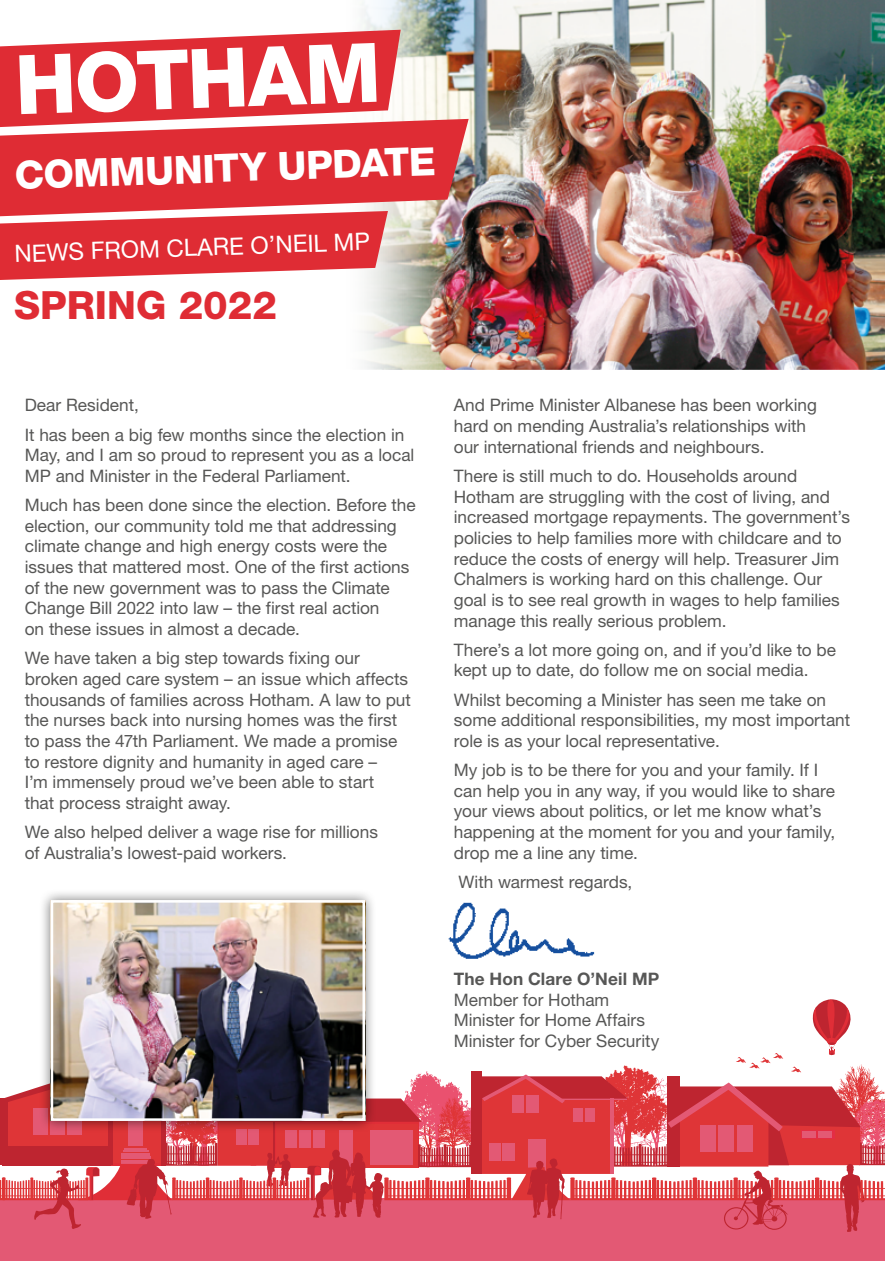
<style>
.page{position:relative;width:885px;height:1263px;background:#fff}
.page>*{position:absolute;margin:0;border:0;box-sizing:border-box;transform-origin:0 0}
.t1{font:800 82.35px "Helvetica Neue LT Std";color:#fff}
.t2{font:800 39px "Helvetica Neue LT Std";color:#fff}
.t3{font:800 39px "Helvetica Neue LT Std";color:#df2c34}
.t4{font:24px "Helvetica Neue LT Std";color:#fff}
.t5{font:17.25px/20.7px "Helvetica Neue LT Std";color:#575756}
.t6{font:700 17.25px "Helvetica Neue LT Std";letter-spacing:.005em;color:#575756}
</style>
<div class="page">
<img style="left:362px;top:0;width:522px;height:369px">
<svg style="left:0;top:30px;width:400px;height:89px;background:#e2464d"></svg>
<svg style="left:0;top:119px;width:468px;height:97px;background:#e0474d"></svg>
<svg style="left:0;top:211px;width:388px;height:69px;background:#e45157"></svg>
<div style="left:0;top:1198px;width:884px;height:63px;background:#e35974"></div>
<svg style="left:0;top:999px;width:885px;height:233px"></svg>
<img style="left:448px;top:902px;width:147px;height:57px">
<div style="left:39px;top:888px;width:337px;height:244px;background:#000;opacity:.55"></div>
<img style="left:55px;top:904px;width:306px;height:213px">
<div style="left:51px;top:900px;width:314px;height:221px;border:3px solid #fff"></div>
<h1 class="t1" style="left:13px;top:36px;width:367px;rotate:-2deg">HOTHAM</h1>
<h2 class="t2" style="left:14px;top:152px;width:422px;rotate:-2deg">COMMUNITY UPDATE</h2>
<h3 class="t4" style="left:14px;top:239px;width:357px;rotate:-2deg">NEWS FROM CLARE O’NEIL MP</h3>
<h2 class="t3" style="left:14px;top:282px;width:264px">SPRING 2022</h2>
<p class="t5" style="left:25px;top:390px;width:381px;line-height:29.1px">Dear Resident,<br>It has been a big few months since the election in</p>
<p class="t5" style="left:25px;top:444px;width:391px">May, and I am so proud to represent you as a local<br>MP and Minister in the Federal Parliament.</p>
<p class="t5" style="left:25px;top:494px;width:392px">Much has been done since the election. Before the election, our community told me that addressing climate change and high energy costs were the issues that mattered most. One of the first actions of the new government was to pass the Climate Change Bill 2022 into law – the first real action<br>on these issues in almost a decade.</p>
<p class="t5" style="left:25px;top:647px;width:387px">We have taken a big step towards fixing our broken aged care system – an issue which affects thousands of families across Hotham. A law to put the nurses back into nursing homes was the first to pass the 47th Parliament. We made a promise to restore dignity and humanity in aged care –<br>I’m immensely proud we’ve been able to start<br>that process straight away.</p>
<p class="t5" style="left:25px;top:821px;width:355px">We also helped deliver a wage rise for millions of Australia’s lowest-paid workers.</p>
<p class="t5" style="left:454px;top:395px;width:364px">And Prime Minister Albanese has been working hard on mending Australia’s relationships with our international friends and neighbours.</p>
<p class="t5" style="left:454px;top:465px;width:398px">There is still much to do. Households around Hotham are struggling with the cost of living, and increased mortgage repayments. The government’s policies to help families more with childcare and to reduce the costs of energy will help. Treasurer Jim Chalmers is working hard on this challenge. Our goal is to see real growth in wages to help families manage this really serious problem.</p>
<p class="t5" style="left:454px;top:639px;width:383px">There’s a lot more going on, and if you’d like to be kept up to date, do follow me on social media.</p>
<p class="t5" style="left:454px;top:689px;width:398px">Whilst becoming a Minister has seen me take on some additional responsibilities, my most important role is as your local representative.</p>
<p class="t5" style="left:454px;top:759px;width:383px">My job is to be there for you and your family. If I can help you in any way, if you would like to share your views about politics, or let me know what’s happening at the moment for you and your family, drop me a line any time.</p>
<p class="t5" style="left:458px;top:871px;width:175px">With warmest regards,</p>
<p class="t6" style="left:454px;top:968px;width:207px">The Hon Clare O’Neil MP</p>
<p class="t5" style="left:454px;top:989px;width:207px">Member for Hotham<br>Minister for Home Affairs<br>Minister for Cyber Security</p>
</div>
